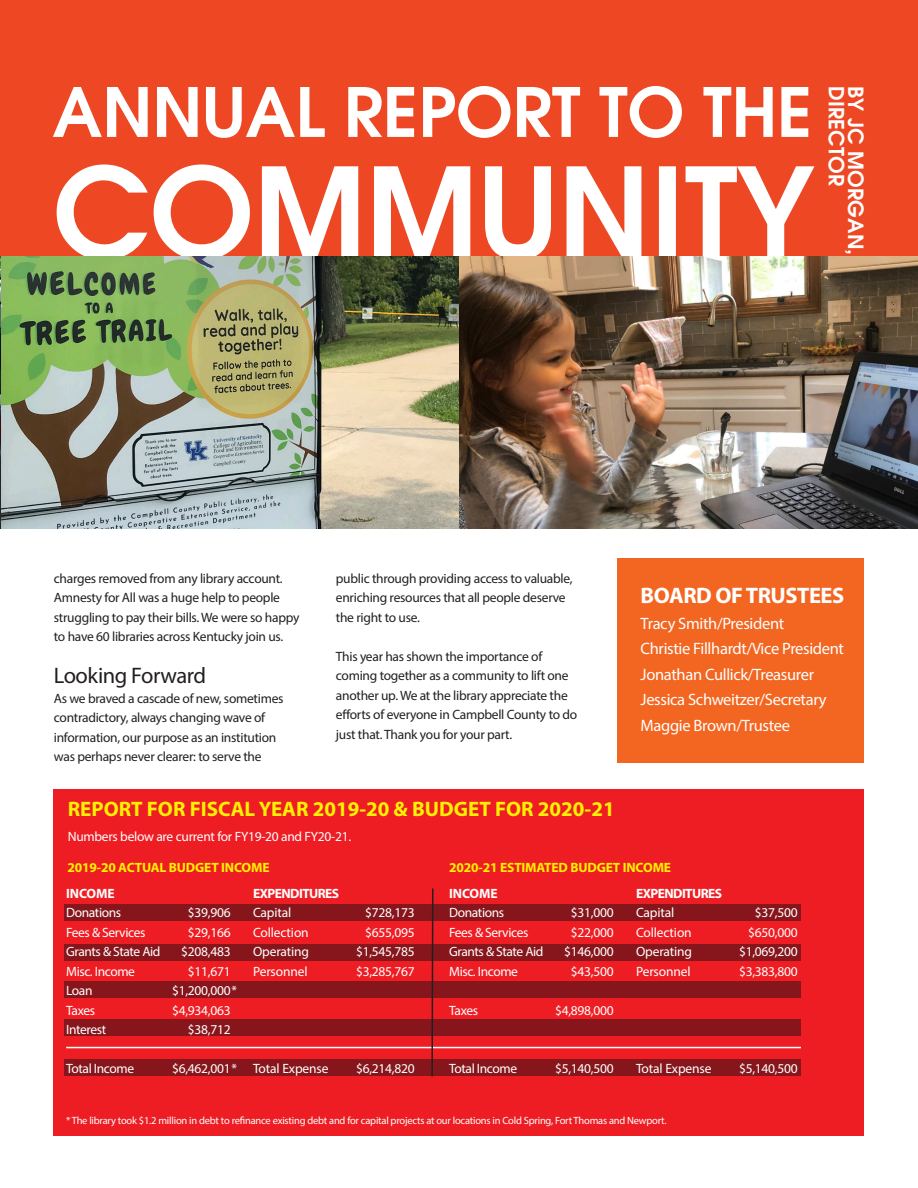
<style>
.page{position:relative;width:918px;height:1188px;background:#fff}
.page>*{position:absolute;margin:0;border:0;box-sizing:border-box;transform-origin:0 0}
.Calendar_Body{font:600 124.5px "Avant Garde";color:#fff}
.Calendar_Body-2{font:600 67.5px "Avant Garde";color:#fff}
.Calendar_Body-3{font:700 22.5px "Myriad Pro";letter-spacing:-.02em;color:#fff}
.Calendar_Body-4{font:22.5px "Myriad Pro";letter-spacing:-.02em;color:#231f20}
.Program_Hed{font:700 21px "Myriad Pro";color:#fff101}
.Calendar_Body-5{font:600 21px "Avant Garde";letter-spacing:.01em;color:#fff}
.Calendar_Body-6{font:16.5px "Myriad Pro";letter-spacing:-.02em;color:#fff}
.Calendar_Body-7{font:13.5px/19.5px "Myriad Pro";letter-spacing:-.02em;color:#231f20}
.Calendar_Body-8{font:13.5px/19.5px "Myriad Pro";letter-spacing:-.02em;color:#fff}
.Calendar_Body-9{font:700 13.5px "Myriad Pro";letter-spacing:-.01em;color:#fff101}
.Calendar_Body-10{font:700 13.5px "Myriad Pro";letter-spacing:-.04em;color:#fff}
.Calendar_Body-11{font:10.5px "Myriad Pro";letter-spacing:-.02em;color:#fff}
</style>
<div class="page">
<div style="left:618px;top:559px;width:246px;height:204px;background:#f36621"></div>
<div style="left:0;top:0;width:918px;height:260px;background:#ed4823"></div>
<div style="left:54px;top:789px;width:810px;height:346px;background:#ee1d23"></div>
<div style="left:65px;top:1019px;width:736px;height:17px;background:#87161c"></div>
<div style="left:65px;top:904px;width:736px;height:17px;background:#87161c"></div>
<div style="left:65px;top:944px;width:736px;height:17px;background:#87161c"></div>
<div style="left:65px;top:1059px;width:736px;height:17px;background:#87161c"></div>
<div style="left:65px;top:981px;width:736px;height:17px;background:#87161c"></div>
<hr style="left:66px;top:1047px;width:735px;height:1px;background:#fff">
<svg style="left:431px;top:888px;width:3px;height:189px"></svg>
<img style="left:0;top:256px;width:459px;height:272px">
<img style="left:459px;top:256px;width:459px;height:272px">
<p class="Calendar_Body-2" style="left:52px;top:67px;width:762px">ANNUAL REPORT TO THE</p>
<p class="Calendar_Body" style="left:52px;top:130px;width:763px">COMMUNITY</p>
<p class="Calendar_Body-5" style="left:850px;top:86px;width:102px;rotate:90deg">DIRECTOR</p>
<p class="Calendar_Body-5" style="left:870px;top:86px;width:171px;rotate:90deg">BY JC MORGAN,</p>
<p class="Calendar_Body-7" style="left:54px;top:568px;width:247px">charges removed from any library account.<br>Amnesty for All was a huge help to people struggling to pay their bills. We were so happy to have 60 libraries across Kentucky join us.</p>
<p class="Calendar_Body-4" style="left:54px;top:662px;width:154px">Looking Forward</p>
<p class="Calendar_Body-7" style="left:54px;top:688px;width:231px">As we braved a cascade of new, sometimes contradictory, always changing wave of information, our purpose as an institution was perhaps never clearer: to serve the</p>
<p class="Calendar_Body-7" style="left:336px;top:568px;width:238px">public through providing access to valuable, enriching resources that all people deserve the right to use.</p>
<p class="Calendar_Body-7" style="left:336px;top:646px;width:243px">This year has shown the importance of coming together as a community to lift one another up. We at the library appreciate the efforts of everyone in Campbell County to do just that. Thank you for your part.</p>
<p class="Program_Hed" style="left:68px;top:795px;width:548px">REPORT FOR FISCAL YEAR 2019-20 &amp; BUDGET FOR 2020-21</p>
<p class="Calendar_Body-8" style="left:68px;top:827px;width:285px">Numbers below are current for FY19-20 and FY20-21.</p>
<p class="Calendar_Body-3" style="left:641px;top:581px;width:205px">BOARD OF TRUSTEES</p>
<p class="Calendar_Body-6" style="left:641px;top:613px;width:145px">Tracy Smith/President</p>
<p class="Calendar_Body-6" style="left:641px;top:638px;width:205px">Christie Fillhardt/Vice President</p>
<p class="Calendar_Body-6" style="left:641px;top:664px;width:175px">Jonathan Cullick/Treasurer</p>
<p class="Calendar_Body-6" style="left:641px;top:689px;width:188px">Jessica Schweitzer/Secretary</p>
<p class="Calendar_Body-6" style="left:641px;top:715px;width:151px">Maggie Brown/Trustee</p>
<p class="Calendar_Body-9" style="left:67px;top:859px;width:204px">2019-20 ACTUAL BUDGET INCOME</p>
<p class="Calendar_Body-9" style="left:449px;top:859px;width:224px">2020-21 ESTIMATED BUDGET INCOME</p>
<p class="Calendar_Body-10" style="left:66px;top:884px;width:50px">INCOME</p>
<p class="Calendar_Body-8" style="left:66px;top:903px;width:57px">Donations</p>
<p class="Calendar_Body-8" style="left:66px;top:922px;width:81px">Fees &amp; Services</p>
<p class="Calendar_Body-8" style="left:66px;top:942px;width:96px">Grants &amp; State Aid</p>
<p class="Calendar_Body-8" style="left:66px;top:961px;width:70px">Misc. Income</p>
<p class="Calendar_Body-8" style="left:66px;top:981px;width:28px">Loan</p>
<p class="Calendar_Body-8" style="left:66px;top:1000px;width:30px">Taxes</p>
<p class="Calendar_Body-8" style="left:66px;top:1020px;width:41px">Interest</p>
<p class="Calendar_Body-8" style="left:66px;top:1059px;width:69px">Total Income</p>
<p class="Calendar_Body-8" style="left:188px;top:903px;width:44px">$39,906 $29,166</p>
<p class="Calendar_Body-8" style="left:181px;top:942px;width:51px;text-align:center">$208,483 $11,671</p>
<p class="Calendar_Body-8" style="left:172px;top:981px;width:66px">$1,200,000*</p>
<p class="Calendar_Body-8" style="left:172px;top:1000px;width:60px">$4,934,063</p>
<p class="Calendar_Body-8" style="left:188px;top:1020px;width:44px">$38,712</p>
<p class="Calendar_Body-8" style="left:172px;top:1059px;width:66px">$6,462,001*</p>
<p class="Calendar_Body-10" style="left:253px;top:884px;width:88px">EXPENDITURES</p>
<p class="Calendar_Body-8" style="left:253px;top:903px;width:40px">Capital</p>
<p class="Calendar_Body-8" style="left:253px;top:922px;width:57px">Collection</p>
<p class="Calendar_Body-8" style="left:253px;top:942px;width:58px">Operating</p>
<p class="Calendar_Body-8" style="left:253px;top:961px;width:56px">Personnel</p>
<p class="Calendar_Body-8" style="left:253px;top:1059px;width:77px">Total Expense</p>
<p class="Calendar_Body-8" style="left:365px;top:903px;width:51px">$728,173 $655,095</p>
<p class="Calendar_Body-8" style="left:356px;top:942px;width:60px">$1,545,785</p>
<p class="Calendar_Body-8" style="left:356px;top:961px;width:60px">$3,285,767</p>
<p class="Calendar_Body-8" style="left:356px;top:1059px;width:60px">$6,214,820</p>
<p class="Calendar_Body-10" style="left:449px;top:884px;width:50px">INCOME</p>
<p class="Calendar_Body-8" style="left:449px;top:903px;width:57px">Donations</p>
<p class="Calendar_Body-8" style="left:449px;top:922px;width:81px">Fees &amp; Services</p>
<p class="Calendar_Body-8" style="left:449px;top:942px;width:96px">Grants &amp; State Aid</p>
<p class="Calendar_Body-8" style="left:449px;top:961px;width:70px">Misc. Income</p>
<p class="Calendar_Body-8" style="left:449px;top:1000px;width:30px">Taxes</p>
<p class="Calendar_Body-8" style="left:571px;top:903px;width:44px">$31,000 $22,000</p>
<p class="Calendar_Body-8" style="left:564px;top:942px;width:51px;text-align:center">$146,000 $43,500</p>
<p class="Calendar_Body-8" style="left:555px;top:1000px;width:60px">$4,898,000</p>
<p class="Calendar_Body-8" style="left:449px;top:1059px;width:69px">Total Income</p>
<p class="Calendar_Body-8" style="left:555px;top:1059px;width:60px">$5,140,500</p>
<p class="Calendar_Body-10" style="left:636px;top:884px;width:88px">EXPENDITURES</p>
<p class="Calendar_Body-8" style="left:636px;top:903px;width:40px">Capital</p>
<p class="Calendar_Body-8" style="left:636px;top:922px;width:57px">Collection</p>
<p class="Calendar_Body-8" style="left:636px;top:942px;width:58px">Operating</p>
<p class="Calendar_Body-8" style="left:636px;top:961px;width:56px">Personnel</p>
<p class="Calendar_Body-8" style="left:636px;top:1059px;width:77px">Total Expense</p>
<p class="Calendar_Body-11" style="left:66px;top:1114px;width:602px">* The library took $1.2 million in debt to refinance existing debt and for capital projects at our locations in Cold Spring, Fort Thomas and Newport.</p>
<p class="Calendar_Body-8" style="left:748px;top:903px;width:51px;text-align:center">$37,500 $650,000</p>
<p class="Calendar_Body-8" style="left:739px;top:942px;width:60px">$1,069,200 $3,383,800</p>
<p class="Calendar_Body-8" style="left:739px;top:1059px;width:60px">$5,140,500</p>
</div>
